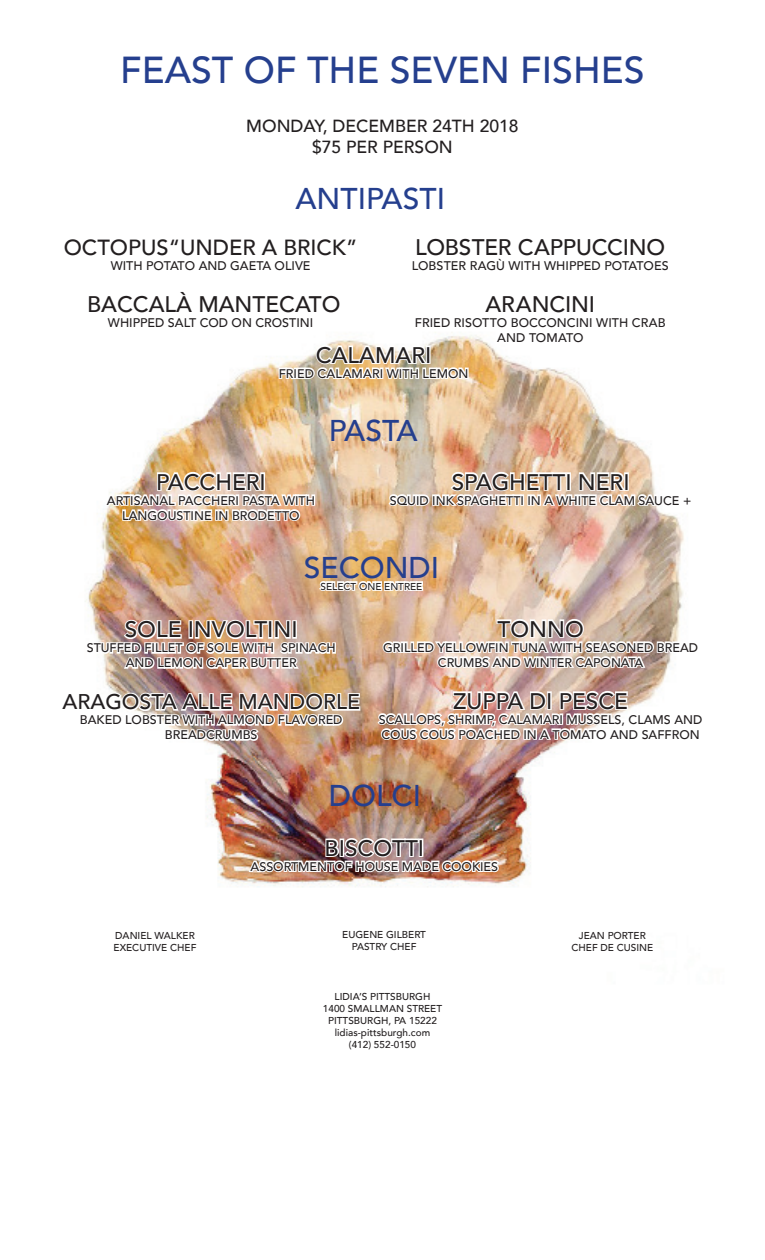
<style>
.page{position:relative;width:765px;height:1260px;background:#fff}
.page>*{position:absolute;margin:0;border:0;box-sizing:border-box;transform-origin:0 0}
.t1{font:500 37.5px "Avenir LT";color:#253f8e}
.t2{font:500 30px "Avenir LT";color:#253f8e}
.t3{font:500 22.5px "Avenir LT";color:#231f20}
.t4{font:500 21.88px "Avenir LT";color:#231f20}
.t5{font:500 21.25px "Avenir LT";color:#231f20}
.t6{font:500 17.5px "Avenir LT";color:#231f20}
.t7{font:500 12.5px/15px "Avenir LT";color:#231f20;text-align:center}
.t8{font:500 10px "Avenir LT";color:#231f20}
</style>
<div class="page">
<img style="left:85px;top:394px;width:599px;height:493px">
<img style="left:104px;top:463px;width:212px;height:63px">
<svg style="left:387px;top:463px;width:297px;height:58px"></svg>
<svg style="left:317px;top:576px;width:107px;height:21px"></svg>
<img style="left:85px;top:616px;width:252px;height:62px">
<img style="left:85px;top:684px;width:277px;height:66px">
<img style="left:376px;top:615px;width:308px;height:134px">
<img style="left:247px;top:836px;width:254px;height:45px">
<svg style="left:221px;top:332px;width:368px;height:62px"></svg>
<p class="t1" style="left:120px;top:49px;width:526px">FEAST OF THE SEVEN FISHES</p>
<p class="t6" style="left:246px;top:116px;width:274px">MONDAY, DECEMBER 24TH 2018</p>
<p class="t6" style="left:312px;top:137px;width:142px">$75 PER PERSON</p>
<p class="t2" style="left:296px;top:181px;width:151px">ANTIPASTI</p>
<p class="t3" style="left:415px;top:234px;width:251px">LOBSTER CAPPUCCINO</p>
<p class="t7" style="left:412px;top:258px;width:259px">LOBSTER RAGÙ WITH WHIPPED POTATOES</p>
<p class="t3" style="left:485px;top:291px;width:111px">ARANCINI</p>
<p class="t7" style="left:415px;top:315px;width:252px">FRIED RISOTTO BOCCONCINI WITH CRAB</p>
<p class="t7" style="left:497px;top:330px;width:88px">AND TOMATO</p>
<p class="t4" style="left:64px;top:235px;width:295px">OCTOPUS“UNDER A BRICK”</p>
<p class="t7" style="left:111px;top:259px;width:201px">WITH POTATO AND GAETA OLIVE</p>
<p class="t3" style="left:87px;top:291px;width:255px">BACCALÀ MANTECATO</p>
<p class="t7" style="left:108px;top:316px;width:207px">WHIPPED SALT COD ON CROSTINI</p>
<p class="t3" style="left:316px;top:342px;width:117px">CALAMARI</p>
<p class="t7" style="left:279px;top:366px;width:191px">FRIED CALAMARI WITH LEMON</p>
<p class="t3" style="left:156px;top:469px;width:111px">PACCHERI</p>
<p class="t7" style="left:107px;top:493px;width:210px">ARTISANAL PACCHERI PASTA WITH</p>
<p class="t7" style="left:122px;top:508px;width:179px">LANGOUSTINE IN BRODETTO</p>
<p class="t2" style="left:329px;top:414px;width:90px">PASTA</p>
<p class="t3" style="left:452px;top:469px;width:179px">SPAGHETTI NERI</p>
<p class="t7" style="left:390px;top:493px;width:303px">SQUID INK SPAGHETTI IN A WHITE CLAM SAUCE +</p>
<p class="t2" style="left:304px;top:550px;width:137px">SECONDI</p>
<p class="t8" style="left:321px;top:580px;width:103px">SELECT ONE ENTREE</p>
<p class="t3" style="left:125px;top:617px;width:174px">SOLE INVOLTINI</p>
<p class="t7" style="left:87px;top:641px;width:251px">STUFFED FILLET OF SOLE WITH SPINACH</p>
<p class="t7" style="left:126px;top:656px;width:172px">AND LEMON CAPER BUTTER</p>
<p class="t5" style="left:63px;top:690px;width:299px">ARAGOSTA ALLE MANDORLE</p>
<p class="t7" style="left:80px;top:713px;width:264px">BAKED LOBSTER WITH ALMOND FLAVORED<br>BREADCRUMBS</p>
<p class="t3" style="left:498px;top:616px;width:88px">TONNO</p>
<p class="t7" style="left:383px;top:640px;width:316px">GRILLED YELLOWFIN TUNA WITH SEASONED BREAD<br>CRUMBS AND WINTER CAPONATA</p>
<p class="t3" style="left:453px;top:688px;width:176px">ZUPPA DI PESCE</p>
<p class="t7" style="left:379px;top:712px;width:325px;text-align:left">SCALLOPS, SHRIMP, CALAMARI MUSSELS, CLAMS AND<br>COUS COUS POACHED IN A TOMATO AND SAFFRON</p>
<p class="t8" style="left:115px;top:930px;width:81px">DANIEL WALKER</p>
<p class="t8" style="left:114px;top:942px;width:84px">EXECUTIVE CHEF</p>
<p class="t2" style="left:329px;top:779px;width:94px">DOLCI</p>
<p class="t3" style="left:325px;top:835px;width:101px">BISCOTTI</p>
<p class="t7" style="left:251px;top:859px;width:249px">ASSORTMENTOF HOUSE MADE COOKIES</p>
<p class="t8" style="left:342px;top:929px;width:85px">EUGENE GILBERT</p>
<p class="t8" style="left:352px;top:941px;width:66px">PASTRY CHEF</p>
<p class="t8" style="left:335px;top:991px;width:97px">LIDIA’S PITTSBURGH</p>
<p class="t8" style="left:323px;top:1003px;width:121px">1400 SMALLMAN STREET</p>
<p class="t8" style="left:328px;top:1015px;width:110px">PITTSBURGH, PA 15222</p>
<p class="t8" style="left:335px;top:1027px;width:97px">lidias-pittsburgh.com</p>
<p class="t8" style="left:349px;top:1039px;width:69px">(412) 552-0150</p>
<p class="t8" style="left:579px;top:930px;width:68px">JEAN PORTER</p>
<p class="t8" style="left:571px;top:942px;width:83px">CHEF DE CUSINE</p>
</div>
